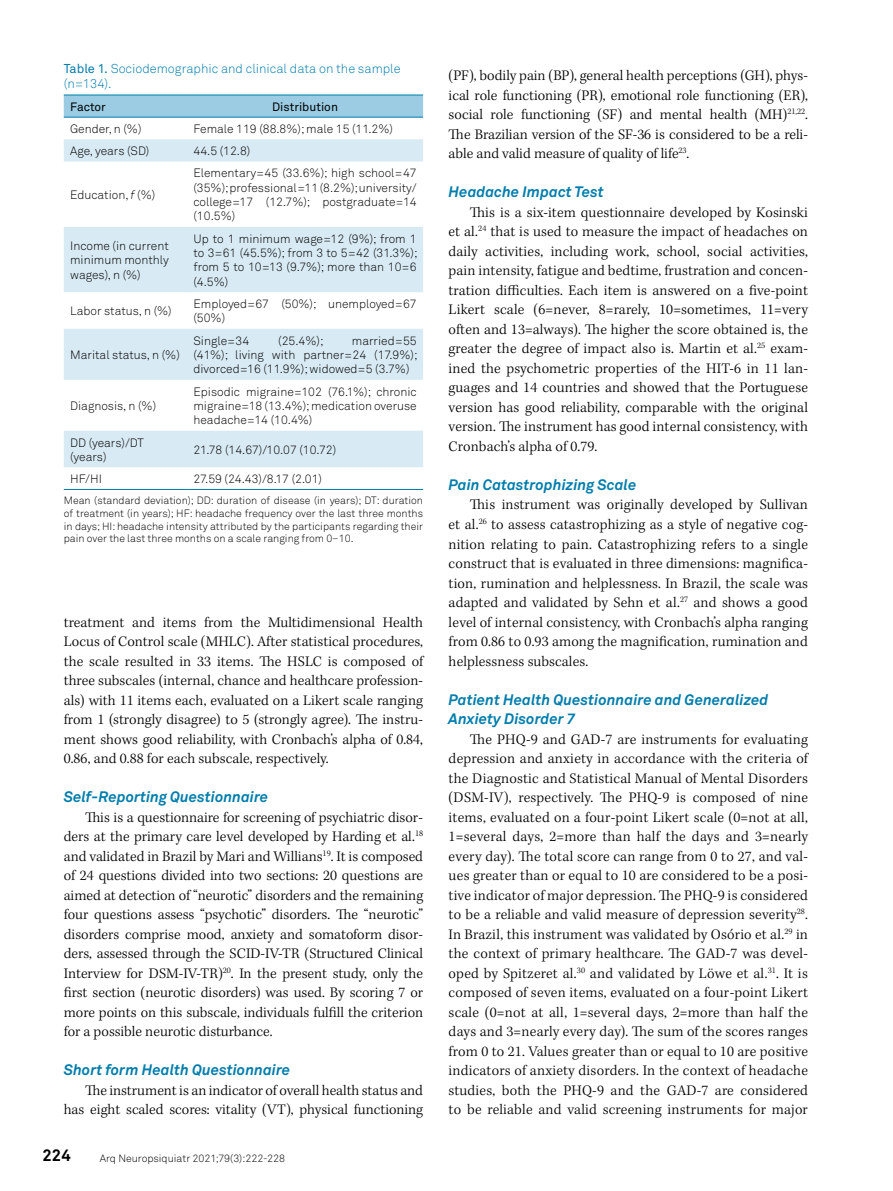
<style>
.page{position:relative;width:893px;height:1191px;background:#fff}
.page>*{position:absolute;margin:0;border:0;box-sizing:border-box;transform-origin:0 0}
.t1{font:700 16.5px "Akkurat Pro";color:#000}
.t2{font:300 15px/19.5px "Kepler Std";letter-spacing:.005em;color:#000;text-align:justify}
.t3{font:italic 700 15px/19.5px "Akkurat Pro";color:#007dac}
.t4{font:12.75px/15.3px "Akkurat Light Pro";color:#007dac}
.t5{font:12px/14.4px "Akkurat Light Pro";color:#000;text-align:justify}
.t6{font:12px "Akkurat Pro";color:#000}
.t7{font:10.5px/12.6px "Akkurat Light Pro";color:#000;text-align:justify}
.s1{font-family:"Akkurat Pro"}
.s2{font-style:italic}
</style>
<div class="page">
<div style="left:64px;top:96px;width:359px;height:21px;background:#9bcce3"></div>
<svg style="left:64px;top:139px;width:359px;height:328px;fill:#d8eaf4"></svg>
<hr style="left:64px;top:95px;width:123px;height:1px;background:#007dac">
<hr style="left:187px;top:95px;width:236px;height:1px;background:#007dac">
<hr style="left:64px;top:117px;width:123px;height:1px;background:#007dac">
<hr style="left:187px;top:117px;width:236px;height:1px;background:#007dac">
<hr style="left:64px;top:489px;width:123px;height:1px;background:#007dac">
<hr style="left:187px;top:489px;width:236px;height:1px;background:#007dac">
<p class="t4" style="left:64px;top:61px;width:338px"><span class="s1">Table 1.</span> Sociodemographic and clinical data on the sample (n=134).</p>
<p class="t6" style="left:70px;top:100px;width:37px">Factor</p>
<p class="t6" style="left:272px;top:100px;width:67px">Distribution</p>
<p class="t5" style="left:70px;top:122px;width:73px">Gender, n (%)</p>
<p class="t5" style="left:193px;top:122px;width:201px">Female 119 (88.8%); male 15 (11.2%)</p>
<p class="t5" style="left:70px;top:144px;width:81px">Age, years (SD)</p>
<p class="t5" style="left:193px;top:144px;width:58px">44.5 (12.8)</p>
<p class="t5" style="left:70px;top:188px;width:87px">Education, <span class="s2">f</span> (%)</p>
<p class="t5" style="left:193px;top:166px;width:225px">Elementary=45 (33.6%); high school=47 (35%); professional=11 (8.2%); university/ college=17 (12.7%); postgraduate=14 (10.5%)</p>
<p class="t5" style="left:70px;top:239px;width:100px">Income (in current minimum monthly wages), n (%)</p>
<p class="t5" style="left:193px;top:231px;width:226px">Up to 1 minimum wage=12 (9%); from 1 to 3=61 (45.5%); from 3 to 5=42 (31.3%); from 5 to 10=13 (9.7%); more than 10=6 (4.5%)</p>
<p class="t5" style="left:70px;top:304px;width:103px">Labor status, n (%)</p>
<p class="t5" style="left:193px;top:297px;width:225px">Employed=67 (50%); unemployed=67 (50%)</p>
<p class="t5" style="left:70px;top:348px;width:111px">Marital status, n (%)</p>
<p class="t5" style="left:193px;top:333px;width:57px">Single=34</p>
<p class="t5" style="left:278px;top:333px;width:47px">(25.4%);</p>
<p class="t5" style="left:193px;top:333px;width:225px;text-indent:158px">married=55 (41%); living with partner=24 (17.9%); divorced=16 (11.9%); widowed=5 (3.7%)</p>
<p class="t5" style="left:70px;top:399px;width:88px">Diagnosis, n (%)</p>
<p class="t5" style="left:193px;top:384px;width:225px">Episodic migraine=102 (76.1%); chronic migraine=18 (13.4%); medication overuse headache=14 (10.4%)</p>
<p class="t5" style="left:70px;top:435px;width:75px">DD (years)/DT (years)</p>
<p class="t5" style="left:193px;top:442px;width:144px">21.78 (14.67)/10.07 (10.72)</p>
<p class="t5" style="left:70px;top:472px;width:33px">HF/HI</p>
<p class="t5" style="left:193px;top:472px;width:130px">27.59 (24.43)/8.17 (2.01)</p>
<p class="t7" style="left:64px;top:494px;width:361px">Mean (standard deviation); DD: duration of disease (in years); DT: duration of treatment (in years); HF: headache frequency over the last three months in days; HI: headache intensity attributed by the participants regarding their pain over the last three months on a scale ranging from 0–10.</p>
<p class="t2" style="left:64px;top:613px;width:361px">treatment and items from the Multidimensional Health Locus of Control scale (MHLC). After statistical procedures, the scale resulted in 33 items. The HSLC is composed of three subscales (internal, chance and healthcare profession&shy;als) with 11 items each, evaluated on a Likert scale ranging from 1 (strongly disagree) to 5 (strongly agree). The instru&shy;ment shows good reliability, with Cronbach’s alpha of 0.84, 0.86, and 0.88 for each subscale, respectively.</p>
<p class="t3" style="left:64px;top:787px;width:206px">Self-Reporting Questionnaire</p>
<p class="t2" style="left:64px;top:808px;width:361px;text-indent:21px">This is a questionnaire for screening of psychiatric disor&shy;ders at the primary care level developed by Harding et al.<sup>18 </sup>and validated in Brazil by Mari and Willians<sup>19</sup>. It is composed of 24 questions divided into two sections: 20 questions are aimed at detection of “neurotic” disorders and the remaining four questions assess “psychotic” disorders. The “neurotic” disorders comprise mood, anxiety and somatoform disor&shy;ders, assessed through the SCID-IV-TR (Structured Clinical Interview for DSM-IV-TR)<sup>20</sup>. In the present study, only the first section (neurotic disorders) was used. By scoring 7 or more points on this subscale, individuals fulfill the criterion for a possible neurotic disturbance.</p>
<p class="t3" style="left:64px;top:1060px;width:228px">Short form Health Questionnaire</p>
<p class="t2" style="left:64px;top:1081px;width:361px;text-align:right">The instrument is an indicator of overall health status and has eight scaled scores: vitality (VT), physical functioning</p>
<p class="t1" style="left:43px;top:1145px;width:30px">224</p>
<p class="t7" style="left:100px;top:1151px;width:187px">Arq Neuropsiquiatr 2021;79(3):222-228</p>
<p class="t2" style="left:449px;top:67px;width:361px">(PF), bodily pain (BP), general health perceptions (GH), phys&shy;ical role functioning (PR), emotional role functioning (ER), social role functioning (SF) and mental health (MH)<sup>21,22</sup>.<br>The Brazilian version of the SF-36 is considered to be a reli&shy;able and valid measure of quality of life<sup>23</sup>.</p>
<p class="t3" style="left:449px;top:182px;width:157px">Headache Impact Test</p>
<p class="t2" style="left:449px;top:203px;width:361px;text-indent:21px">This is a six-item questionnaire developed by Kosinski et al.<sup>24</sup> that is used to measure the impact of headaches on daily activities, including work, school, social activities, pain intensity, fatigue and bedtime, frustration and concen&shy;tration difficulties. Each item is answered on a five-point Likert scale (6=never, 8=rarely, 10=sometimes, 11=very often and 13=always). The higher the score obtained is, the greater the degree of impact also is. Martin et al.<sup>25</sup> exam&shy;ined the psychometric properties of the HIT-6 in 11 lan&shy;guages and 14 countries and showed that the Portuguese version has good reliability, comparable with the original version. The instrument has good internal consistency, with Cronbach’s alpha of 0.79.</p>
<p class="t3" style="left:449px;top:475px;width:189px">Pain Catastrophizing Scale</p>
<p class="t2" style="left:449px;top:496px;width:361px;text-indent:21px">This instrument was originally developed by Sullivan et al.<sup>26</sup> to assess catastrophizing as a style of negative cog&shy;nition relating to pain. Catastrophizing refers to a single construct that is evaluated in three dimensions: magnifica&shy;tion, rumination and helplessness. In Brazil, the scale was adapted and validated by Sehn et al.<sup>27</sup> and shows a good level of internal consistency, with Cronbach’s alpha ranging from 0.86 to 0.93 among the magnification, rumination and helplessness subscales.</p>
<p class="t3" style="left:449px;top:689px;width:321px">Patient Health Questionnaire and Generalized<br>Anxiety Disorder 7</p>
<p class="t2" style="left:449px;top:730px;width:361px;text-indent:21px">The PHQ-9 and GAD-7 are instruments for evaluating depression and anxiety in accordance with the criteria of the Diagnostic and Statistical Manual of Mental Disorders (DSM-IV), respectively. The PHQ-9 is composed of nine items, evaluated on a four-point Likert scale (0=not at all, 1=several days, 2=more than half the days and 3=nearly every day). The total score can range from 0 to 27, and val&shy;ues greater than or equal to 10 are considered to be a posi&shy;tive indicator of major depression. The PHQ-9 is considered to be a reliable and valid measure of depression severity<sup>28</sup>.<br>In Brazil, this instrument was validated by Osório et al.<sup>29</sup> in the context of primary healthcare. The GAD-7 was devel&shy;oped by Spitzeret al.<sup>30</sup> and validated by Löwe et al.<sup>31</sup>. It is composed of seven items, evaluated on a four-point Likert scale (0=not at all, 1=several days, 2=more than half the days and 3=nearly every day). The sum of the scores ranges from 0 to 21. Values greater than or equal to 10 are positive indicators of anxiety disorders. In the context of headache studies, both the PHQ-9 and the GAD-7 are considered to be reliable and valid screening instruments for major</p>
</div>
